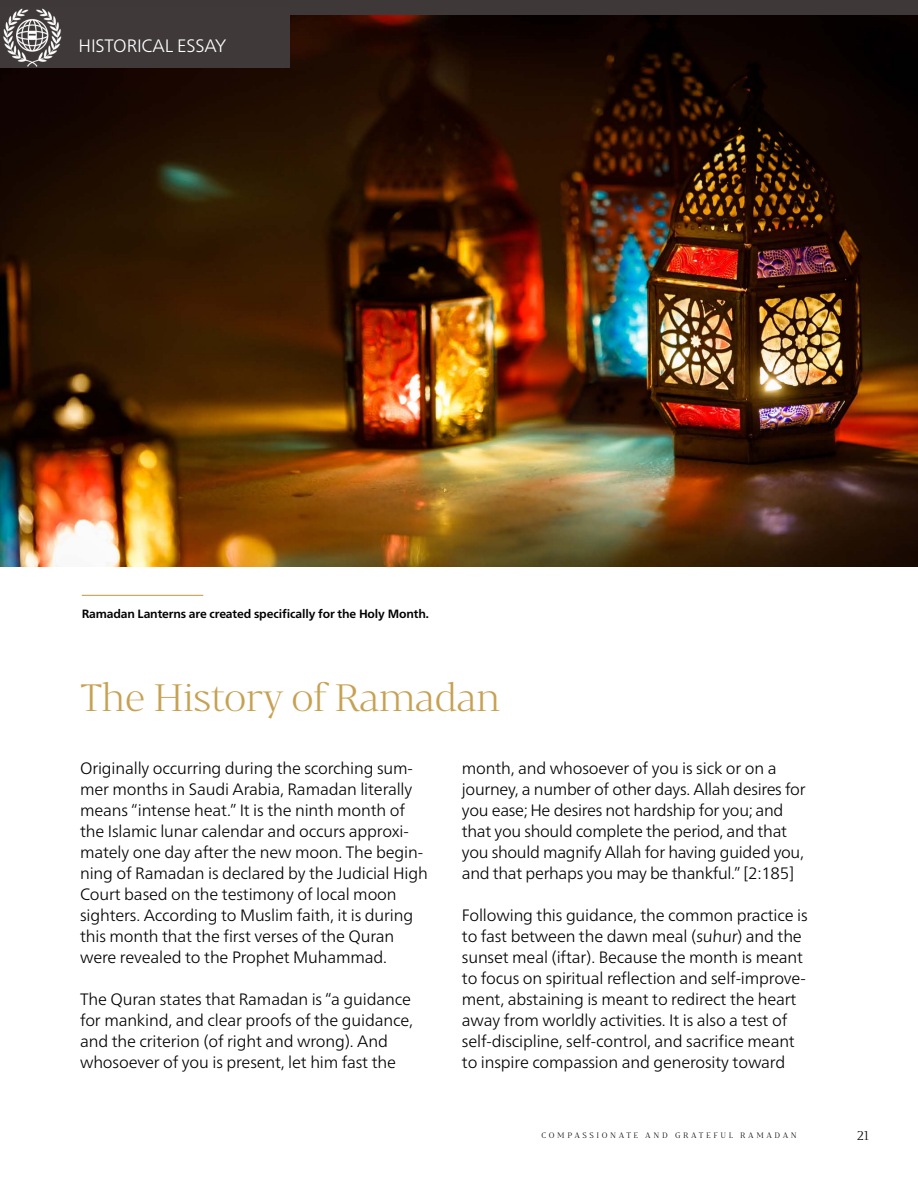
<style>
.page{position:relative;width:918px;height:1188px;background:#fff}
.page>*{position:absolute;margin:0;border:0;box-sizing:border-box;transform-origin:0 0}
.t1{font:300 36px "Bw Darius";letter-spacing:-.02em;color:#c7a152}
.t2{font:300 18px "Neue Frutiger Arabic";letter-spacing:-.01em;color:#fff}
.t3{font:300 16.5px/21px "Neue Frutiger Arabic";letter-spacing:-.01em;color:#000}
.t4{font:700 12px "Neue Frutiger Arabic";letter-spacing:-.01em;color:#000}
.t5{font:300 12px "Bw Darius";color:#000}
.t6{font:300 7.5px "Bw Darius";letter-spacing:.35em;color:#000}
</style>
<div class="page">
<img style="left:1px;top:14px;width:917px;height:553px">
<div style="left:0;top:0;width:918px;height:14px;background:#3e3838"></div>
<hr style="left:82px;top:595px;width:121px;height:1px;background:#c7a152">
<img style="left:1px;top:8px;width:293px;height:62px">
<img style="left:0;top:14px;width:1px;height:553px">
<p class="t2" style="left:79px;top:34px;width:149px">HISTORICAL ESSAY</p>
<p class="t4" style="left:82px;top:606px;width:349px">Ramadan Lanterns are created specifically for the Holy Month.</p>
<h1 class="t1" style="left:80px;top:672px;width:422px">The History of Ramadan</h1>
<p class="t3" style="left:80px;top:759px;width:349px">Originally occurring during the scorching sum&shy;mer months in Saudi Arabia, Ramadan literally means “intense heat.” It is the ninth month of the Islamic lunar calendar and occurs approxi&shy;mately one day after the new moon. The begin&shy;ning of Ramadan is declared by the Judicial High Court based on the testimony of local moon sighters. According to Muslim faith, it is during this month that the first verses of the Quran were revealed to the Prophet Muhammad.</p>
<p class="t3" style="left:80px;top:990px;width:334px">The Quran states that Ramadan is “a guidance for mankind, and clear proofs of the guidance, and the criterion (of right and wrong). And whosoever of you is present, let him fast the</p>
<p class="t3" style="left:462px;top:759px;width:345px">month, and whosoever of you is sick or on a journey, a number of other days. Allah desires for you ease; He desires not hardship for you; and that you should complete the period, and that you should magnify Allah for having guided you, and that perhaps you may be thankful.” [2:185]</p>
<p class="t3" style="left:462px;top:906px;width:347px">Following this guidance, the common practice is to fast between the dawn meal (suhur) and the sunset meal (iftar). Because the month is meant to focus on spiritual reflection and self-improve&shy;ment, abstaining is meant to redirect the heart away from worldly activities. It is also a test of self-discipline, self-control, and sacrifice meant to inspire compassion and generosity toward</p>
<p class="t6" style="left:542px;top:1130px;width:257px">COMPASSIONATE AND GRATEFUL RAMADAN</p>
<p class="t5" style="left:857px;top:1127px;width:13px">21</p>
</div>
